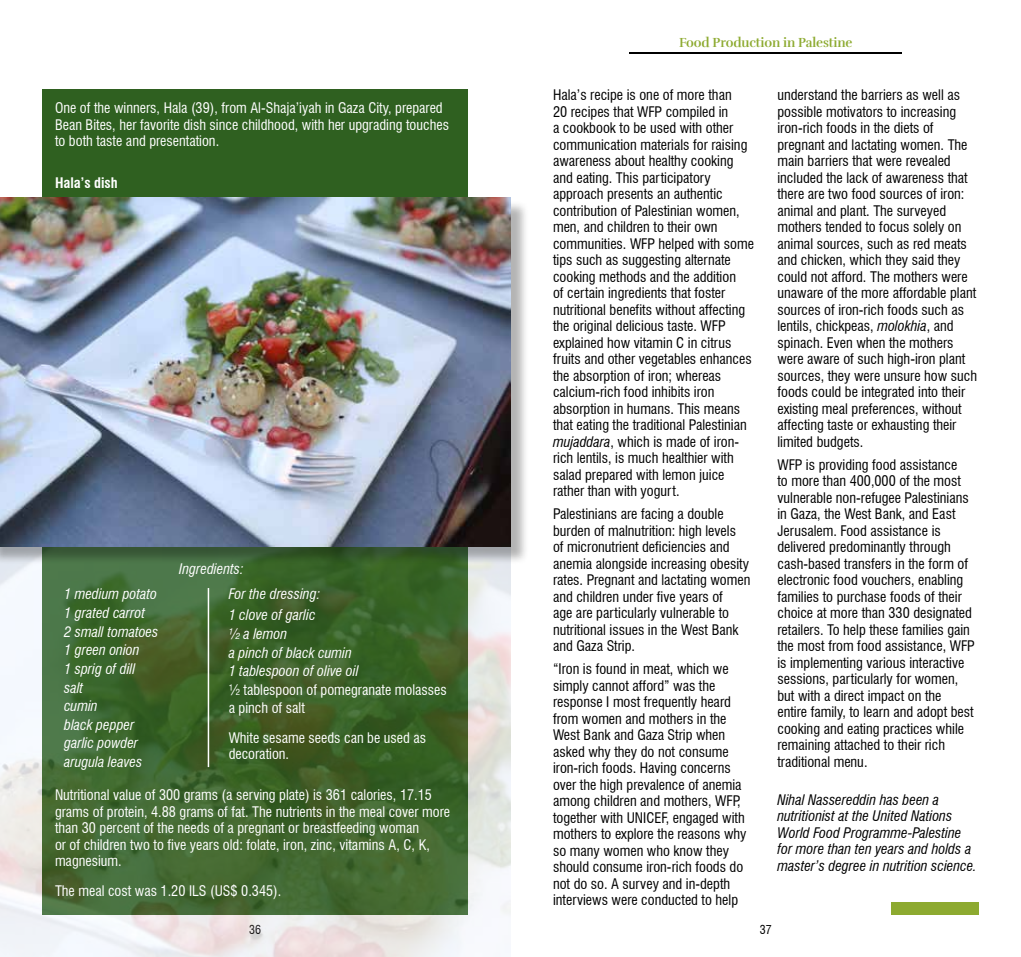
<style>
.page{position:relative;width:1021px;height:957px;background:#fff}
.page>*{position:absolute;margin:0;border:0;box-sizing:border-box;transform-origin:0 0}
.t1{font:condensed 14.25px/16.5px "Swiss 721 BT";color:#000}
.t2{font:condensed 14.25px/16.5px "Swiss 721 BT";color:#fff}
.t3{font:italic condensed 14.25px/18.6px "Swiss 721 BT";color:#fff}
.t4{font:italic condensed 14.25px/16.5px "Swiss 721 BT";color:#000}
.t5{font:700 condensed 14.25px "Swiss 721 BT";color:#fff}
.t6{font:700 13.5px "Rufina";letter-spacing:-.01em;color:#8daa30;scale:.96 1}
.t7{font:condensed 12px "Swiss 721 BT";color:#000}
.s1{font-style:italic}
</style>
<div class="page">
<div style="left:43px;top:89px;width:425px;height:825px;background:#2f6020"></div>
<img style="left:0;top:565px;width:510px;height:392px">
<div style="left:0;top:200px;width:529px;height:365px;background:#000;opacity:.3"></div>
<img style="left:0;top:198px;width:510px;height:348px">
<div style="left:890px;top:901px;width:88px;height:13px;background:#8daa30"></div>
<hr style="left:629px;top:52px;width:272px;height:1px;background:#000">
<hr style="left:208px;top:588px;width:1px;height:179px;background:#fff">
<p class="t2" style="left:55px;top:100px;width:395px">One of the winners, Hala (39), from Al-Shaja’iyah in Gaza City, prepared<br>Bean Bites, her favorite dish since childhood, with her upgrading touches to both taste and presentation.</p>
<p class="t5" style="left:55px;top:174px;width:64px">Hala’s dish</p>
<p class="t3" style="left:179px;top:560px;width:66px">Ingredients:</p>
<p class="t3" style="left:64px;top:585px;width:96px">1 medium potato<br>1 grated carrot<br>2 small tomatoes<br>1 green onion<br>1 sprig of dill<br>salt<br>cumin<br>black pepper garlic powder arugula leaves</p>
<p class="t3" style="left:229px;top:584px;width:93px;line-height:20.7px">For the dressing:<br>1 clove of garlic</p>
<p class="t3" style="left:229px;top:624px;width:131px">½ a lemon<br>a pinch of black cumin<br>1 tablespoon of olive oil</p>
<p class="t2" style="left:229px;top:680px;width:220px;line-height:18.6px">½ tablespoon of pomegranate molasses a pinch of salt</p>
<p class="t2" style="left:229px;top:729px;width:199px">White sesame seeds can be used as decoration.</p>
<p class="t2" style="left:55px;top:787px;width:396px">Nutritional value of 300 grams (a serving plate) is 361 calories, 17.15 grams of protein, 4.88 grams of fat. The nutrients in the meal cover more than 30 percent of the needs of a pregnant or breastfeeding woman<br>or of children two to five years old: folate, iron, zinc, vitamins A, C, K, magnesium.</p>
<p class="t2" style="left:55px;top:882px;width:228px">The meal cost was 1.20 ILS (US$ 0.345).</p>
<p class="t6" style="left:679px;top:34px;width:182px">Food Production in Palestine</p>
<p class="t1" style="left:553px;top:87px;width:202px">Hala’s recipe is one of more than<br>20 recipes that WFP compiled in<br>a cookbook to be used with other communication materials for raising awareness about healthy cooking and eating. This participatory approach presents an authentic contribution of Palestinian women, men, and children to their own communities. WFP helped with some tips such as suggesting alternate cooking methods and the addition<br>of certain ingredients that foster nutritional benefits without affecting the original delicious taste. WFP explained how vitamin C in citrus fruits and other vegetables enhances the absorption of iron; whereas calcium-rich food inhibits iron absorption in humans. This means that eating the traditional Palestinian <span class="s1">mujaddara</span>, which is made of iron&shy;rich lentils, is much healthier with salad prepared with lemon juice rather than with yogurt.</p>
<p class="t1" style="left:553px;top:506px;width:199px">Palestinians are facing a double burden of malnutrition: high levels<br>of micronutrient deficiencies and anemia alongside increasing obesity rates. Pregnant and lactating women and children under five years of<br>age are particularly vulnerable to nutritional issues in the West Bank and Gaza Strip.</p>
<p class="t1" style="left:553px;top:660px;width:195px">“Iron is found in meat, which we simply cannot afford” was the response I most frequently heard from women and mothers in the<br>West Bank and Gaza Strip when asked why they do not consume iron-rich foods. Having concerns over the high prevalence of anemia among children and mothers, WFP, together with UNICEF, engaged with mothers to explore the reasons why so many women who know they should consume iron-rich foods do not do so. A survey and in-depth interviews were conducted to help</p>
<p class="t1" style="left:777px;top:87px;width:201px">understand the barriers as well as possible motivators to increasing iron-rich foods in the diets of pregnant and lactating women. The main barriers that were revealed included the lack of awareness that there are two food sources of iron: animal and plant. The surveyed mothers tended to focus solely on animal sources, such as red meats and chicken, which they said they could not afford. The mothers were unaware of the more affordable plant sources of iron-rich foods such as lentils, chickpeas, <span class="s1">molokhia</span>, and spinach. Even when the mothers were aware of such high-iron plant sources, they were unsure how such foods could be integrated into their existing meal preferences, without affecting taste or exhausting their limited budgets.</p>
<p class="t1" style="left:777px;top:456px;width:199px">WFP is providing food assistance<br>to more than 400,000 of the most vulnerable non-refugee Palestinians in Gaza, the West Bank, and East Jerusalem. Food assistance is delivered predominantly through cash-based transfers in the form of electronic food vouchers, enabling families to purchase foods of their choice at more than 330 designated retailers. To help these families gain the most from food assistance, WFP is implementing various interactive sessions, particularly for women, but with a direct impact on the entire family, to learn and adopt best cooking and eating practices while remaining attached to their rich traditional menu.</p>
<p class="t4" style="left:777px;top:791px;width:201px">Nihal Nassereddin has been a nutritionist at the United Nations World Food Programme-Palestine for more than ten years and holds a master’s degree in nutrition science.</p>
<p class="t7" style="left:249px;top:922px;width:13px">36</p>
<p class="t7" style="left:759px;top:922px;width:13px">37</p>
</div>
